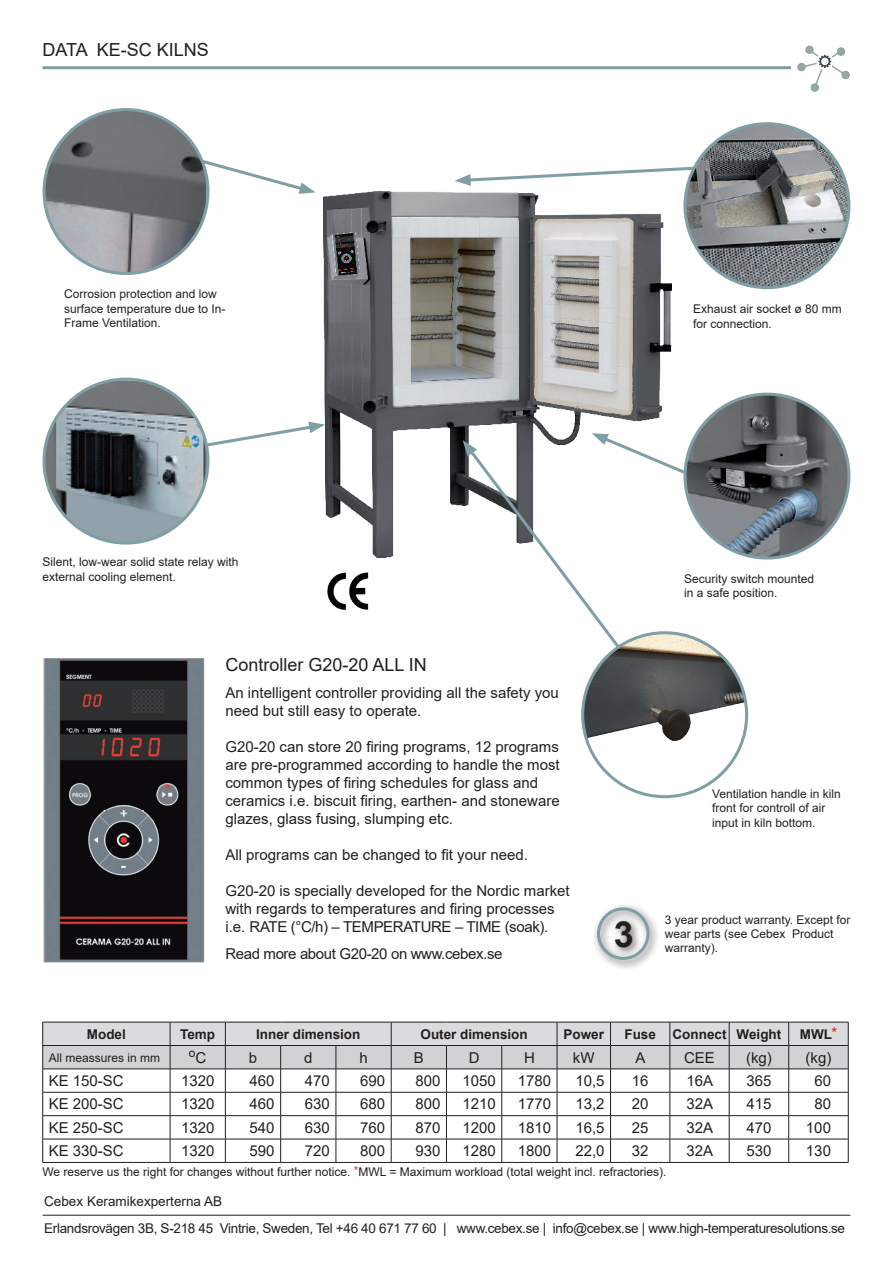
<style>
.page{position:relative;width:893px;height:1263px;background:#fff}
.page>*{position:absolute;margin:0;border:0;box-sizing:border-box;transform-origin:0 0}
.t1{font:700 36px "Arial";color:#231f20}
.t2{font:18px "Arial";color:#231f20}
.t3{font:15px/18px "Arial";color:#231f20}
.t4{font:15px "Arial";letter-spacing:-.025em;color:#231f20}
.t5{font:13.5px/27px "Arial";letter-spacing:-.025em;color:#231f20}
.t6{font:700 13.5px "Arial";color:#231f20}
.t7{font:12px/14.4px "Arial";color:#231f20}
.s1{color:#ee2628}
.s2{font-size:15px}
</style>
<div class="page">
<img style="left:797px;top:45px;width:53px;height:47px">
<hr style="left:43px;top:66px;width:748px;height:3px;background:#7f9fa5">
<img style="left:324px;top:191px;width:347px;height:366px">
<img style="left:44px;top:110px;width:164px;height:163px">
<svg style="left:198px;top:158px;width:118px;height:36px"></svg>
<img style="left:583px;top:635px;width:164px;height:122px">
<img style="left:44px;top:379px;width:164px;height:164px;border-radius:82px">
<svg style="left:204px;top:422px;width:121px;height:26px"></svg>
<img style="left:685px;top:394px;width:164px;height:164px;border-radius:82px">
<img style="left:685px;top:124px;width:164px;height:164px;border-radius:82px">
<svg style="left:455px;top:165px;width:241px;height:21px"></svg>
<svg style="left:463px;top:433px;width:226px;height:218px"></svg>
<img style="left:327px;top:572px;width:42px;height:39px">
<img style="left:43px;top:658px;width:162px;height:304px">
<div style="left:592px;top:903px;width:68px;height:68px;background:#231f20;opacity:.75"></div>
<div style="left:597px;top:907px;width:52px;height:53px;border:3px solid #7f9fa5;border-radius:50%"></div>
<hr style="left:43px;top:1162px;width:127px;height:1px;background:#231f20">
<hr style="left:170px;top:1162px;width:55px;height:1px;background:#231f20">
<hr style="left:225px;top:1162px;width:56px;height:1px;background:#231f20">
<hr style="left:281px;top:1162px;width:55px;height:1px;background:#231f20">
<hr style="left:336px;top:1162px;width:55px;height:1px;background:#231f20">
<hr style="left:391px;top:1162px;width:55px;height:1px;background:#231f20">
<hr style="left:446px;top:1162px;width:56px;height:1px;background:#231f20">
<hr style="left:502px;top:1162px;width:55px;height:1px;background:#231f20">
<hr style="left:557px;top:1162px;width:53px;height:1px;background:#231f20">
<hr style="left:610px;top:1162px;width:60px;height:1px;background:#231f20">
<hr style="left:670px;top:1162px;width:59px;height:1px;background:#231f20">
<hr style="left:729px;top:1162px;width:60px;height:1px;background:#231f20">
<hr style="left:789px;top:1162px;width:59px;height:1px;background:#231f20">
<svg style="left:42px;top:1022px;width:807px;height:140px"></svg>
<hr style="left:43px;top:1068px;width:127px;height:1px;background:#231f20">
<hr style="left:170px;top:1068px;width:55px;height:1px;background:#231f20">
<hr style="left:225px;top:1068px;width:56px;height:1px;background:#231f20">
<hr style="left:281px;top:1068px;width:55px;height:1px;background:#231f20">
<hr style="left:336px;top:1068px;width:55px;height:1px;background:#231f20">
<hr style="left:391px;top:1068px;width:55px;height:1px;background:#231f20">
<hr style="left:446px;top:1068px;width:56px;height:1px;background:#231f20">
<hr style="left:502px;top:1068px;width:55px;height:1px;background:#231f20">
<hr style="left:557px;top:1068px;width:53px;height:1px;background:#231f20">
<hr style="left:610px;top:1068px;width:60px;height:1px;background:#231f20">
<hr style="left:670px;top:1068px;width:59px;height:1px;background:#231f20">
<hr style="left:729px;top:1068px;width:60px;height:1px;background:#231f20">
<hr style="left:789px;top:1068px;width:59px;height:1px;background:#231f20">
<hr style="left:43px;top:1215px;width:807px;height:1px;background:#231f20">
<p class="t2" style="left:43px;top:37px;width:168px">DATA KE-SC KILNS</p>
<p class="t7" style="left:64px;top:287px;width:163px">Corrosion protection and low surface temperature due to In-<br>Frame Ventilation.</p>
<p class="t7" style="left:693px;top:302px;width:150px">Exhaust air socket ø 80 mm for connection.</p>
<p class="t7" style="left:43px;top:555px;width:198px">Silent, low-wear solid state relay with external cooling element.</p>
<p class="t2" style="left:225px;top:652px;width:203px">Controller G20-20 ALL IN</p>
<p class="t3" style="left:225px;top:683px;width:335px">An intelligent controller providing all the safety you need but still easy to operate.</p>
<p class="t3" style="left:225px;top:737px;width:336px">G20-20 can store 20 firing programs, 12 programs are pre-programmed according to handle the most common types of firing schedules for glass and ceramics i.e. biscuit firing, earthen- and stoneware glazes, glass fusing, slumping etc.</p>
<p class="t3" style="left:225px;top:845px;width:304px">All programs can be changed to fit your need.</p>
<p class="t3" style="left:225px;top:881px;width:346px">G20-20 is specially developed for the Nordic market with regards to temperatures and firing processes i.e. RATE (°C/h) – TEMPERATURE – TIME (soak).</p>
<p class="t4" style="left:225px;top:943px;width:279px">Read more about G20-20 on www.cebex.se</p>
<p class="t7" style="left:684px;top:571px;width:132px">Security switch mounted in a safe position.</p>
<p class="t7" style="left:712px;top:786px;width:130px">Ventilation handle in kiln front for controll of air input in kiln bottom.</p>
<h1 class="t1" style="left:614px;top:909px;width:22px">3</h1>
<p class="t7" style="left:665px;top:912px;width:187px">3 year product warranty. Except for wear parts (see Cebex Product warranty).</p>
<p class="t6" style="left:87px;top:1024px;width:41px">Model</p>
<p class="t6" style="left:180px;top:1024px;width:37px">Temp</p>
<p class="t6" style="left:256px;top:1024px;width:106px">Inner dimension</p>
<p class="t6" style="left:420px;top:1024px;width:109px">Outer dimension</p>
<p class="t6" style="left:563px;top:1024px;width:42px">Power</p>
<p class="t6" style="left:624px;top:1024px;width:158px">Fuse Connect Weight</p>
<p class="t6" style="left:800px;top:1024px;width:39px">MWL<span class="s1">*</span></p>
<p class="t7" style="left:49px;top:1050px;width:113px">All meassures in mm</p>
<p class="t7" style="left:189px;top:1046px;width:19px">o<span class="s2">C</span></p>
<p class="t3" style="left:249px;top:1048px;width:10px">b</p>
<p class="t3" style="left:304px;top:1048px;width:10px">d</p>
<p class="t3" style="left:359px;top:1048px;width:10px">h</p>
<p class="t3" style="left:414px;top:1048px;width:12px">B</p>
<p class="t3" style="left:469px;top:1048px;width:12px">D</p>
<p class="t3" style="left:524px;top:1048px;width:12px">H</p>
<p class="t3" style="left:573px;top:1048px;width:23px">kW</p>
<p class="t3" style="left:636px;top:1048px;width:12px">A</p>
<p class="t3" style="left:684px;top:1048px;width:32px">CEE</p>
<p class="t3" style="left:746px;top:1048px;width:87px">(kg) (kg)</p>
<p class="t3" style="left:49px;top:1071px;width:77px">KE 150-SC</p>
<p class="t3" style="left:181px;top:1071px;width:35px">1320</p>
<p class="t3" style="left:250px;top:1071px;width:27px">460</p>
<p class="t3" style="left:305px;top:1071px;width:27px">470</p>
<p class="t3" style="left:360px;top:1071px;width:27px">690</p>
<p class="t3" style="left:415px;top:1071px;width:27px">800</p>
<p class="t3" style="left:462px;top:1071px;width:35px">1050</p>
<p class="t3" style="left:518px;top:1071px;width:35px">1780</p>
<p class="t3" style="left:575px;top:1071px;width:31px">10,5</p>
<p class="t3" style="left:632px;top:1071px;width:18px">16</p>
<p class="t3" style="left:687px;top:1071px;width:28px">16A</p>
<p class="t3" style="left:746px;top:1071px;width:27px">365</p>
<p class="t3" style="left:814px;top:1071px;width:18px">60</p>
<p class="t3" style="left:49px;top:1095px;width:77px">KE 200-SC</p>
<p class="t3" style="left:181px;top:1095px;width:35px">1320</p>
<p class="t3" style="left:250px;top:1095px;width:27px">460</p>
<p class="t3" style="left:305px;top:1095px;width:27px">630</p>
<p class="t3" style="left:360px;top:1095px;width:27px">680</p>
<p class="t3" style="left:415px;top:1095px;width:27px">800</p>
<p class="t3" style="left:462px;top:1095px;width:35px">1210</p>
<p class="t3" style="left:518px;top:1095px;width:35px">1770</p>
<p class="t3" style="left:575px;top:1095px;width:31px">13,2</p>
<p class="t3" style="left:632px;top:1095px;width:18px">20</p>
<p class="t3" style="left:687px;top:1095px;width:28px">32A</p>
<p class="t3" style="left:746px;top:1095px;width:27px">415</p>
<p class="t3" style="left:814px;top:1095px;width:18px">80</p>
<p class="t3" style="left:49px;top:1118px;width:77px">KE 250-SC</p>
<p class="t3" style="left:181px;top:1118px;width:35px">1320</p>
<p class="t3" style="left:250px;top:1118px;width:27px">540</p>
<p class="t3" style="left:305px;top:1118px;width:27px">630</p>
<p class="t3" style="left:360px;top:1118px;width:27px">760</p>
<p class="t3" style="left:415px;top:1118px;width:27px">870</p>
<p class="t3" style="left:462px;top:1118px;width:35px">1200</p>
<p class="t3" style="left:518px;top:1118px;width:35px">1810</p>
<p class="t3" style="left:575px;top:1118px;width:31px">16,5</p>
<p class="t3" style="left:632px;top:1118px;width:18px">25</p>
<p class="t3" style="left:687px;top:1118px;width:28px">32A</p>
<p class="t3" style="left:746px;top:1118px;width:27px">470</p>
<p class="t3" style="left:806px;top:1118px;width:27px">100</p>
<p class="t3" style="left:49px;top:1141px;width:77px">KE 330-SC</p>
<p class="t3" style="left:181px;top:1141px;width:35px">1320</p>
<p class="t3" style="left:250px;top:1141px;width:27px">590</p>
<p class="t3" style="left:305px;top:1141px;width:27px">720</p>
<p class="t3" style="left:360px;top:1141px;width:27px">800</p>
<p class="t3" style="left:415px;top:1141px;width:27px">930</p>
<p class="t3" style="left:462px;top:1141px;width:35px">1280</p>
<p class="t3" style="left:518px;top:1141px;width:35px">1800</p>
<p class="t3" style="left:575px;top:1141px;width:31px">22,0</p>
<p class="t3" style="left:632px;top:1141px;width:18px">32</p>
<p class="t3" style="left:687px;top:1141px;width:28px">32A</p>
<p class="t3" style="left:746px;top:1141px;width:27px">530</p>
<p class="t3" style="left:806px;top:1141px;width:27px">130</p>
<p class="t7" style="left:43px;top:1165px;width:625px">We reserve us the right for changes without further notice. <span class="s1">*</span>MWL = Maximum workload (total weight incl. refractories).</p>
<p class="t5" style="left:44px;top:1188px;width:802px">Cebex Keramikexperterna AB<br>Erlandsrovägen 3B, S-218 45 Vintrie, Sweden, Tel +46 40 671 77 60 | www.cebex.se | info@cebex.se | www.high-temperaturesolutions.se</p>
</div>
